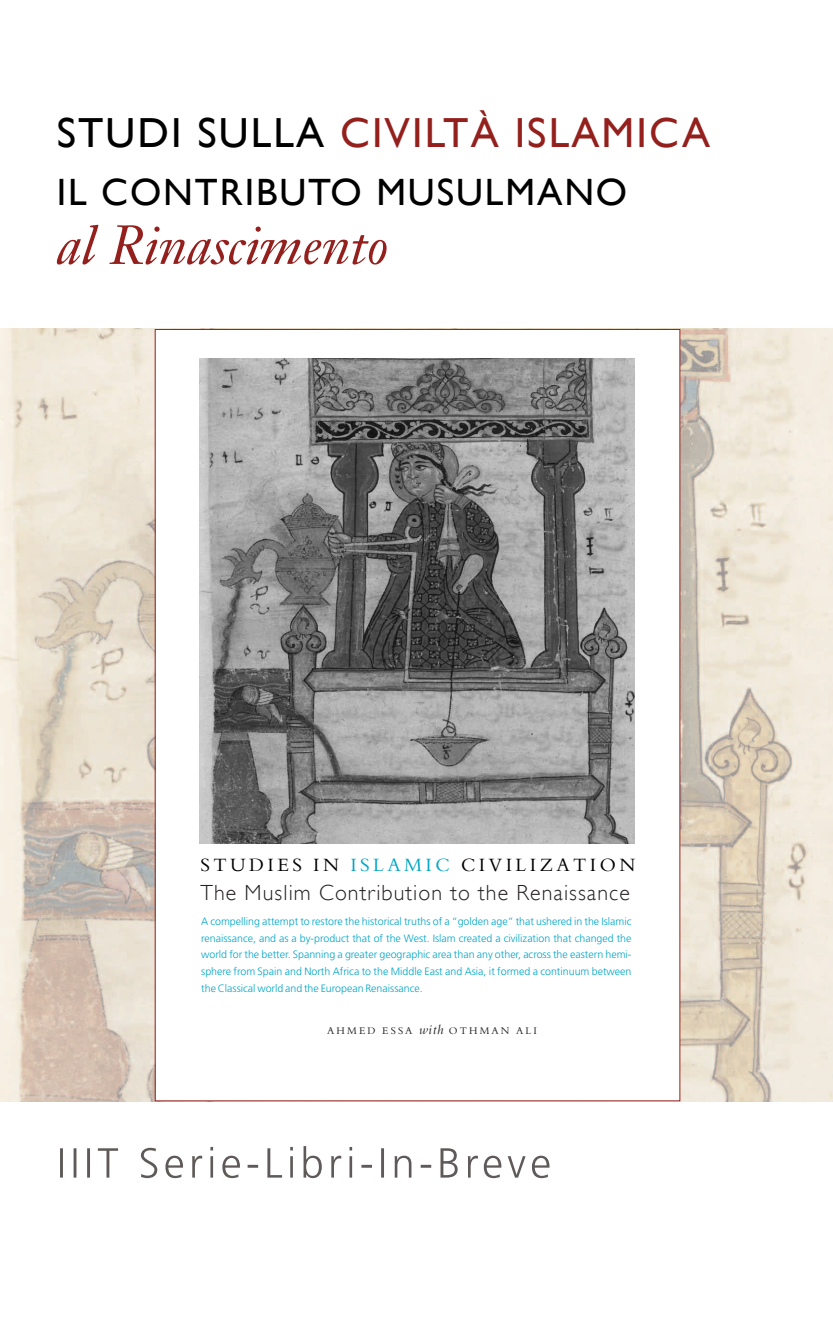
<style>
.page{position:relative;width:833px;height:1318px;background:#fff}
.page>*{position:absolute;margin:0;border:0;box-sizing:border-box;transform-origin:0 0}
.t1{font:italic 54px "Janson Text";color:#94201d}
.t2{font:42px "Gill Sans";letter-spacing:.05em;color:#94201d}
.t3{font:38px "Gill Sans";letter-spacing:.05em;color:#000}
.t4{font:300 21.8px "Gill Sans";letter-spacing:.05em;color:#231f20}
.t5{font:19.6px "Bembospecialx Plain";letter-spacing:.175em;color:#000}
.t6{font:300 10.6px/16.6px "Frutiger";color:#00a5c6;text-align:justify}
.t7{font:10.6px "Bembospecialx Plain";letter-spacing:.2em;color:#231f20}
.s1{color:#000}
.s2{color:#00a5c6}
.s3{font-family:"Bembospecialx";font-style:italic;font-size:14.2px}
</style>
<div class="page">
<img style="left:0;top:329px;width:832px;height:772px">
<svg style="left:60px;top:1146px;width:489px;height:31px"></svg>
<div style="left:156px;top:330px;width:523px;height:770px;background:#fff"></div>
<img style="left:200px;top:359px;width:434px;height:484px">
<h2 class="t2" style="left:57px;top:108px;width:654px"><span class="s1">STUDI SULLA</span> CIVILTÀ ISLAMICA</h2>
<h3 class="t3" style="left:57px;top:170px;width:571px">IL CONTRIBUTO MUSULMANO</h3>
<h1 class="t1" style="left:57px;top:224px;width:333px">al Rinascimento</h1>
<h3 class="t5" style="left:200px;top:858px;width:436px">STUDIES IN <span class="s2">ISLAMIC</span> CIVILIZATION</h3>
<h3 class="t4" style="left:200px;top:880px;width:431px">The Muslim Contribution to the Renaissance</h3>
<p class="t6" style="left:201px;top:914px;width:431px">A compelling attempt to restore the historical truths of a “golden age” that ushered in the Islamic renaissance, and as a by-product that of the West. Islam created a civilization that changed the world for the better. Spanning a greater geographic area than any other, across the eastern hemi&shy;sphere from Spain and North Africa to the Middle East and Asia, it formed a continuum between the Classical world and the European Renaissance.</p>
<p class="t7" style="left:327px;top:1027px;width:211px">AHMED ESSA <span class="s3">with</span> OTHMAN ALI</p>
</div>
